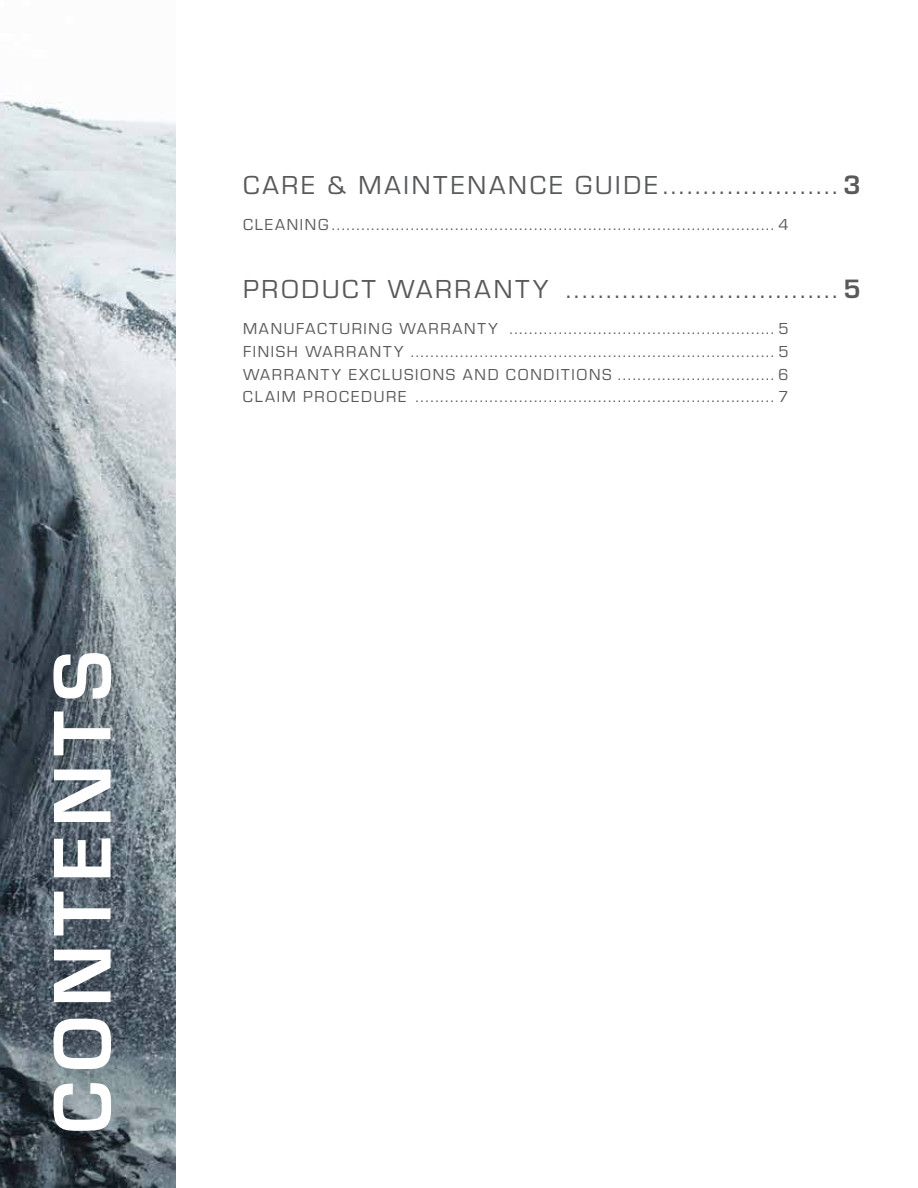
<style>
.page{position:relative;width:918px;height:1188px;background:#fff}
.page>*{position:absolute;margin:0;border:0;box-sizing:border-box;transform-origin:0 0}
.t1{font:700 84.75px "Eurostile";letter-spacing:.105em;color:#fff}
.t2{font:27px "Eurostile";letter-spacing:.1em;color:#58595b}
.t3{font:16.5px/22.8px "Eurostile";letter-spacing:.1em;color:#58595b;text-align:justify}
.s1{font-weight:700;font-size:27.6px}
</style>
<div class="page">
<img style="left:0;top:101px;width:176px;height:1087px">
<h1 class="t1" style="left:22px;top:1134px;width:485px;rotate:-90deg">CONTENTS</h1>
<h2 class="t2" style="left:243px;top:167px;width:620px">CARE &amp; MAINTENANCE GUIDE......................<span class="s1">3</span></h2>
<p class="t3" style="left:243px;top:212px;width:547px">CLEANING.......................................................................................... 4</p>
<h2 class="t2" style="left:243px;top:271px;width:620px">PRODUCT WARRANTY ..................................<span class="s1">5</span></h2>
<p class="t3" style="left:243px;top:317px;width:547px">MANUFACTURING WARRANTY ...................................................... 5<br>FINISH WARRANTY .......................................................................... 5<br>WARRANTY EXCLUSIONS AND CONDITIONS ................................ 6<br>CLAIM PROCEDURE ......................................................................... 7</p>
</div>
